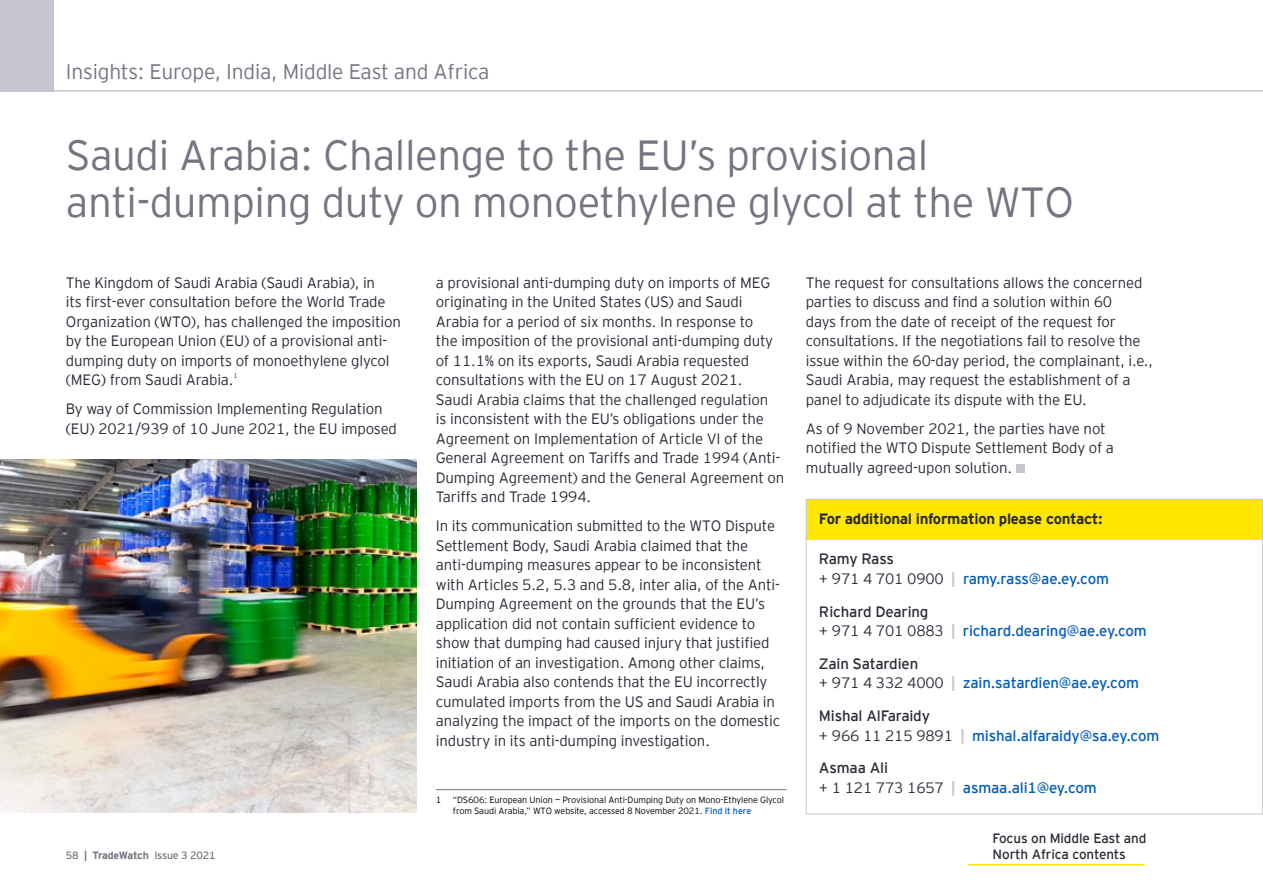
<style>
.page{position:relative;width:1263px;height:893px;background:#fff}
.page>*{position:absolute;margin:0;border:0;box-sizing:border-box;transform-origin:0 0}
.t1{font:300 42px/46.5px "EY Interstate";letter-spacing:-.01em;color:#757582}
.t2{font:300 21px "EY Interstate";letter-spacing:-.01em;color:#757582}
.t3{font:300 15px/19.5px "EY Interstate";letter-spacing:-.01em;color:#2a2a36}
.t4{font:15px/19.5px "EY Interstate";letter-spacing:-.01em;color:#005cb8}
.t5{font:700 15px "EY Interstate";letter-spacing:-.02em;color:#2a2a36}
.t6{font:13.5px/16.5px "EY Interstate";letter-spacing:-.01em;color:#2a2a36}
.t7{font:10.5px "EY Interstate";letter-spacing:-.02em;color:#757582}
.t8{font:300 9px/11.7px "EY Interstate";letter-spacing:-.01em;color:#000}
.t9{font:300 6.75px "EY Interstate";color:#2a2a36}
.s1{font-weight:700}
.s2{font-weight:400;color:#005cb8}
.s3{color:#2a2a36}
.s4{font-weight:300;color:#2a2a36}
.s5{font-weight:700;color:#c5c5cf}
</style>
<div class="page">
<img style="left:0;top:459px;width:417px;height:353px">
<hr style="left:0;top:90px;width:1263px;height:2px;background:#c5c5cf">
<div style="left:0;top:0;width:54px;height:92px;background:#c5c5cf"></div>
<div style="left:1016px;top:464px;width:8px;height:9px;background:#c5c5cf"></div>
<div style="left:806px;top:499px;width:456px;height:41px;background:#ffe700"></div>
<hr style="left:806px;top:499px;width:457px;height:1px;background:#c5c5cf">
<hr style="left:806px;top:500px;width:1px;height:40px;background:#c5c5cf">
<hr style="left:1262px;top:500px;width:1px;height:40px;background:#c5c5cf">
<hr style="left:806px;top:540px;width:1px;height:274px;background:#c5c5cf">
<hr style="left:1262px;top:540px;width:1px;height:274px;background:#c5c5cf">
<hr style="left:806px;top:814px;width:457px;height:1px;background:#c5c5cf">
<hr style="left:436px;top:789px;width:351px;height:1px;background:#757582">
<hr style="left:968px;top:864px;width:176px;height:1px;background:#ffe700">
<h2 class="t2" style="left:66px;top:57px;width:425px">Insights: Europe, India, Middle East and Africa</h2>
<h1 class="t1" style="left:66px;top:129px;width:1010px">Saudi Arabia: Challenge to the EU’s provisional anti-dumping duty on monoethylene glycol at the WTO</h1>
<p class="t3" style="left:66px;top:272px;width:337px">The Kingdom of Saudi Arabia (Saudi Arabia), in<br>its first-ever consultation before the World Trade Organization (WTO), has challenged the imposition by the European Union (EU) of a provisional anti&shy;dumping duty on imports of monoethylene glycol (MEG) from Saudi Arabia.</p>
<p class="t9" style="left:233px;top:371px;width:6px">1</p>
<p class="t3" style="left:66px;top:398px;width:333px">By way of Commission Implementing Regulation (EU) 2021/939 of 10 June 2021, the EU imposed</p>
<p class="t7" style="left:66px;top:848px;width:151px">58 <span class="s1">| TradeWatch</span> Issue 3 2021</p>
<p class="t3" style="left:436px;top:272px;width:350px">a provisional anti-dumping duty on imports of MEG originating in the United States (US) and Saudi Arabia for a period of six months. In response to<br>the imposition of the provisional anti-dumping duty of 11.1% on its exports, Saudi Arabia requested consultations with the EU on 17 August 2021.<br>Saudi Arabia claims that the challenged regulation<br>is inconsistent with the EU’s obligations under the Agreement on Implementation of Article VI of the General Agreement on Tariffs and Trade 1994 (Anti-Dumping Agreement) and the General Agreement on Tariffs and Trade 1994.</p>
<p class="t3" style="left:436px;top:515px;width:346px">In its communication submitted to the WTO Dispute Settlement Body, Saudi Arabia claimed that the anti-dumping measures appear to be inconsistent with Articles 5.2, 5.3 and 5.8, inter alia, of the Anti-Dumping Agreement on the grounds that the EU’s application did not contain sufficient evidence to show that dumping had caused injury that justified initiation of an investigation. Among other claims, Saudi Arabia also contends that the EU incorrectly cumulated imports from the US and Saudi Arabia in analyzing the impact of the imports on the domestic industry in its anti-dumping investigation.</p>
<p class="t8" style="left:436px;top:793px;width:7px">1</p>
<p class="t8" style="left:453px;top:793px;width:333px">“DS606: European Union — Provisional Anti-Dumping Duty on Mono-Ethylene Glycol from Saudi Arabia,” WTO website, accessed 8 November 2021. <span class="s2">Find it here</span></p>
<p class="t3" style="left:806px;top:272px;width:349px">The request for consultations allows the concerned parties to discuss and find a solution within 60<br>days from the date of receipt of the request for consultations. If the negotiations fail to resolve the issue within the 60-day period, the complainant, i.e., Saudi Arabia, may request the establishment of a panel to adjudicate its dispute with the EU.</p>
<p class="t3" style="left:806px;top:418px;width:310px">As of 9 November 2021, the parties have not notified the WTO Dispute Settlement Body of a mutually agreed-upon solution.</p>
<p class="t5" style="left:819px;top:508px;width:285px">For additional information please contact:</p>
<p class="t4" style="left:819px;top:548px;width:291px"><span class="s3">Ramy Rass<br></span><span class="s4">+ 971 4 701 0900</span> <span class="s5">|</span> ramy.rass@ae.ey.com</p>
<p class="t4" style="left:819px;top:601px;width:329px"><span class="s3">Richard Dearing<br></span><span class="s4">+ 971 4 701 0883</span> <span class="s5">|</span> richard.dearing@ae.ey.com</p>
<p class="t4" style="left:819px;top:653px;width:322px"><span class="s3">Zain Satardien<br></span><span class="s4">+ 971 4 332 4000</span> <span class="s5">|</span> zain.satardien@ae.ey.com</p>
<p class="t4" style="left:819px;top:705px;width:342px"><span class="s3">Mishal AlFaraidy<br></span><span class="s4">+ 966 11 215 9891</span> <span class="s5">|</span> mishal.alfaraidy@sa.ey.com</p>
<p class="t4" style="left:819px;top:757px;width:279px"><span class="s3">Asmaa Ali<br></span><span class="s4">+ 1 121 773 1657</span> <span class="s5">|</span> asmaa.ali1@ey.com</p>
<p class="t6" style="left:992px;top:829px;width:155px">Focus on Middle East and<br>North Africa contents</p>
</div>
